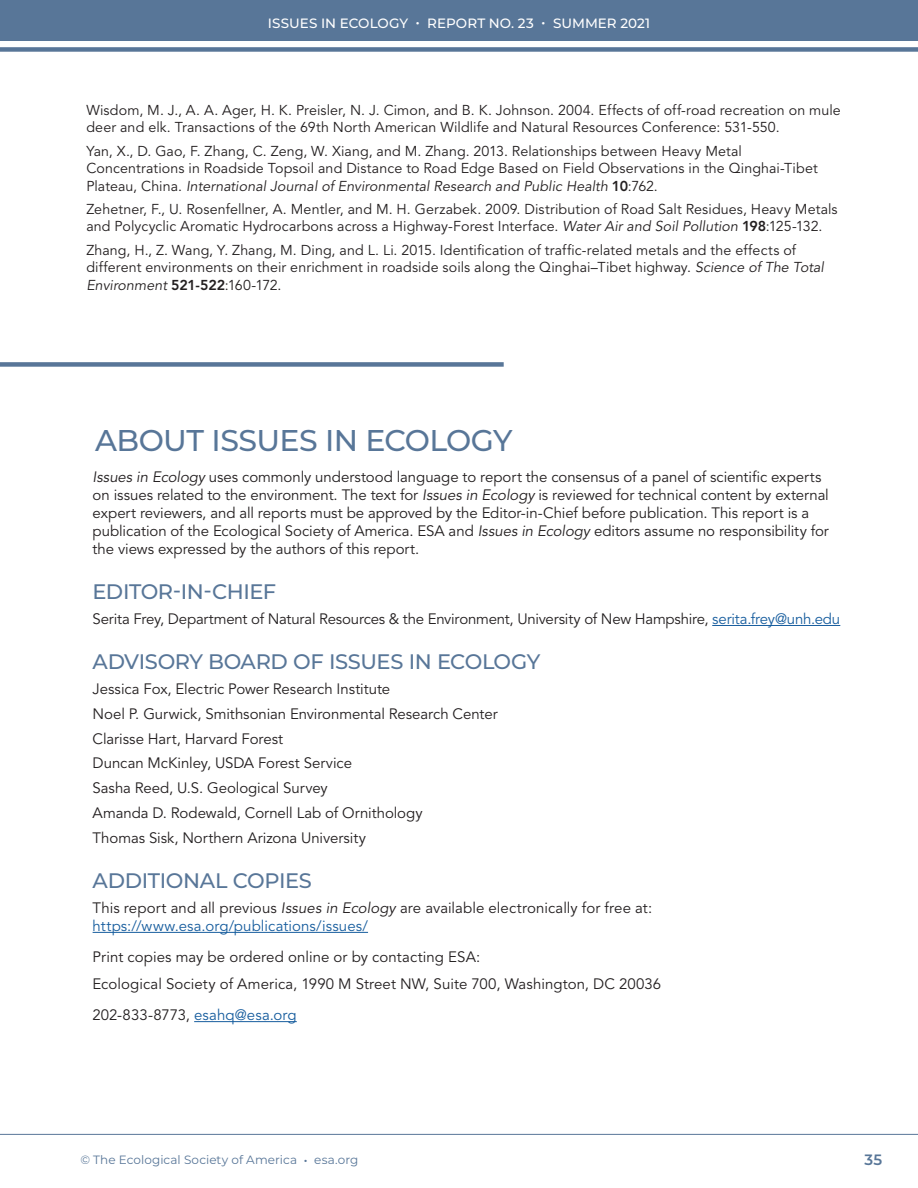
<style>
.page{position:relative;width:918px;height:1188px;background:#fff}
.page>*{position:absolute;margin:0;border:0;box-sizing:border-box;transform-origin:0 0}
.t1{font:500 30px "Montserrat";letter-spacing:-.02em;color:#587698}
.t2{font:500 21px "Montserrat";letter-spacing:-.015em;color:#587698}
.t3{font:15px/18px "Avenir LT Std";letter-spacing:-.005em;color:#231f20}
.t4{font:15px "Avenir LT Std";letter-spacing:.005em;color:#175d9e}
.t5{font:600 15px "Montserrat";color:#587698}
.t6{font:14.25px/17.1px "Avenir LT Std";letter-spacing:.005em;color:#231f20}
.t7{font:500 13.5px "Montserrat";letter-spacing:.005em;color:#fff}
.t8{font:12px "Montserrat";letter-spacing:.005em;color:#587698}
.s1{font-style:italic}
.s2{font-weight:800}
.s3{color:#175d9e}
.s4{font-size:15px}
</style>
<div class="page">
<div style="left:0;top:0;width:918px;height:41px;background:#587698"></div>
<div style="left:0;top:47px;width:918px;height:5px;background:#587698"></div>
<hr style="left:0;top:1134px;width:918px;height:1px;background:#587698">
<div style="left:0;top:362px;width:504px;height:5px;background:#587698"></div>
<hr style="left:712px;top:625px;width:128px;height:1px;background:#175d9e">
<hr style="left:93px;top:932px;width:275px;height:1px;background:#175d9e">
<hr style="left:194px;top:1021px;width:103px;height:1px;background:#175d9e">
<p class="t7" style="left:268px;top:14px;width:384px">ISSUES IN ECOLOGY • REPORT NO. 23 • SUMMER 2021</p>
<p class="t6" style="left:86px;top:102px;width:756px">Wisdom, M. J., A. A. Ager, H. K. Preisler, N. J. Cimon, and B. K. Johnson. 2004. Effects of off-road recreation on mule deer and elk. Transactions of the 69th North American Wildlife and Natural Resources Conference: 531-550.</p>
<p class="t6" style="left:86px;top:143px;width:733px">Yan, X., D. Gao, F. Zhang, C. Zeng, W. Xiang, and M. Zhang. 2013. Relationships between Heavy Metal<br>Concentrations in Roadside Topsoil and Distance to Road Edge Based on Field Observations in the Qinghai-Tibet<br>Plateau, China. <span class="s1">International Journal of Environmental Research and Public Health</span> <span class="s2">10</span>:762.</p>
<p class="t6" style="left:86px;top:201px;width:753px">Zehetner, F., U. Rosenfellner, A. Mentler, and M. H. Gerzabek. 2009. Distribution of Road Salt Residues, Heavy Metals and Polycyclic Aromatic Hydrocarbons across a Highway-Forest Interface. <span class="s1">Water Air and Soil Pollution</span> <span class="s2">198</span>:125-132.</p>
<p class="t6" style="left:86px;top:242px;width:739px">Zhang, H., Z. Wang, Y. Zhang, M. Ding, and L. Li. 2015. Identification of traffic-related metals and the effects of different environments on their enrichment in roadside soils along the Qinghai–Tibet highway. <span class="s1">Science of The Total<br>Environment</span> <span class="s2">521-522</span>:160-172.</p>
<p class="t1" style="left:95px;top:420px;width:419px">ABOUT ISSUES IN ECOLOGY</p>
<p class="t3" style="left:93px;top:468px;width:738px"><span class="s1">Issues in Ecology</span> uses commonly understood language to report the consensus of a panel of scientific experts on issues related to the environment. The text for <span class="s1">Issues in Ecology</span> is reviewed for technical content by external expert reviewers, and all reports must be approved by the Editor-in-Chief before publication. This report is a publication of the Ecological Society of America. ESA and <span class="s1">Issues in Ecology</span> editors assume no responsibility for the views expressed by the authors of this report.</p>
<p class="t2" style="left:93px;top:577px;width:185px">EDITOR-IN-CHIEF</p>
<p class="t3" style="left:93px;top:610px;width:749px">Serita Frey, Department of Natural Resources &amp; the Environment, University of New Hampshire, <span class="s3">serita.frey@unh.edu</span></p>
<p class="t2" style="left:93px;top:647px;width:449px">ADVISORY BOARD OF ISSUES IN ECOLOGY</p>
<p class="t3" style="left:93px;top:680px;width:299px">Jessica Fox, Electric Power Research Institute</p>
<p class="t3" style="left:93px;top:705px;width:407px">Noel P. Gurwick, Smithsonian Environmental Research Center</p>
<p class="t3" style="left:93px;top:730px;width:192px">Clarisse Hart, Harvard Forest</p>
<p class="t3" style="left:93px;top:755px;width:261px">Duncan McKinley, USDA Forest Service</p>
<p class="t3" style="left:93px;top:779px;width:237px">Sasha Reed, U.S. Geological Survey</p>
<p class="t3" style="left:93px;top:804px;width:331px">Amanda D. Rodewald, Cornell Lab of Ornithology</p>
<p class="t3" style="left:93px;top:829px;width:275px">Thomas Sisk, Northern Arizona University</p>
<p class="t2" style="left:93px;top:866px;width:221px">ADDITIONAL COPIES</p>
<p class="t3" style="left:93px;top:899px;width:561px">This report and all previous <span class="s1">Issues in Ecology</span> are available electronically for free at:</p>
<p class="t4" style="left:93px;top:917px;width:277px">https://www.esa.org/publications/issues/</p>
<p class="t3" style="left:93px;top:949px;width:389px">Print copies may be ordered online or by contacting ESA:</p>
<p class="t3" style="left:93px;top:975px;width:570px">Ecological Society of America, 1990 M Street NW, Suite 700, Washington, DC 20036</p>
<p class="t3" style="left:93px;top:1006px;width:206px">202-833-8773, <span class="s3">esahq@esa.org</span></p>
<p class="t8" style="left:80px;top:1151px;width:279px">© The Ecological Society of America <span class="s4">•</span> esa.org</p>
<p class="t5" style="left:865px;top:1149px;width:19px">35</p>
</div>
